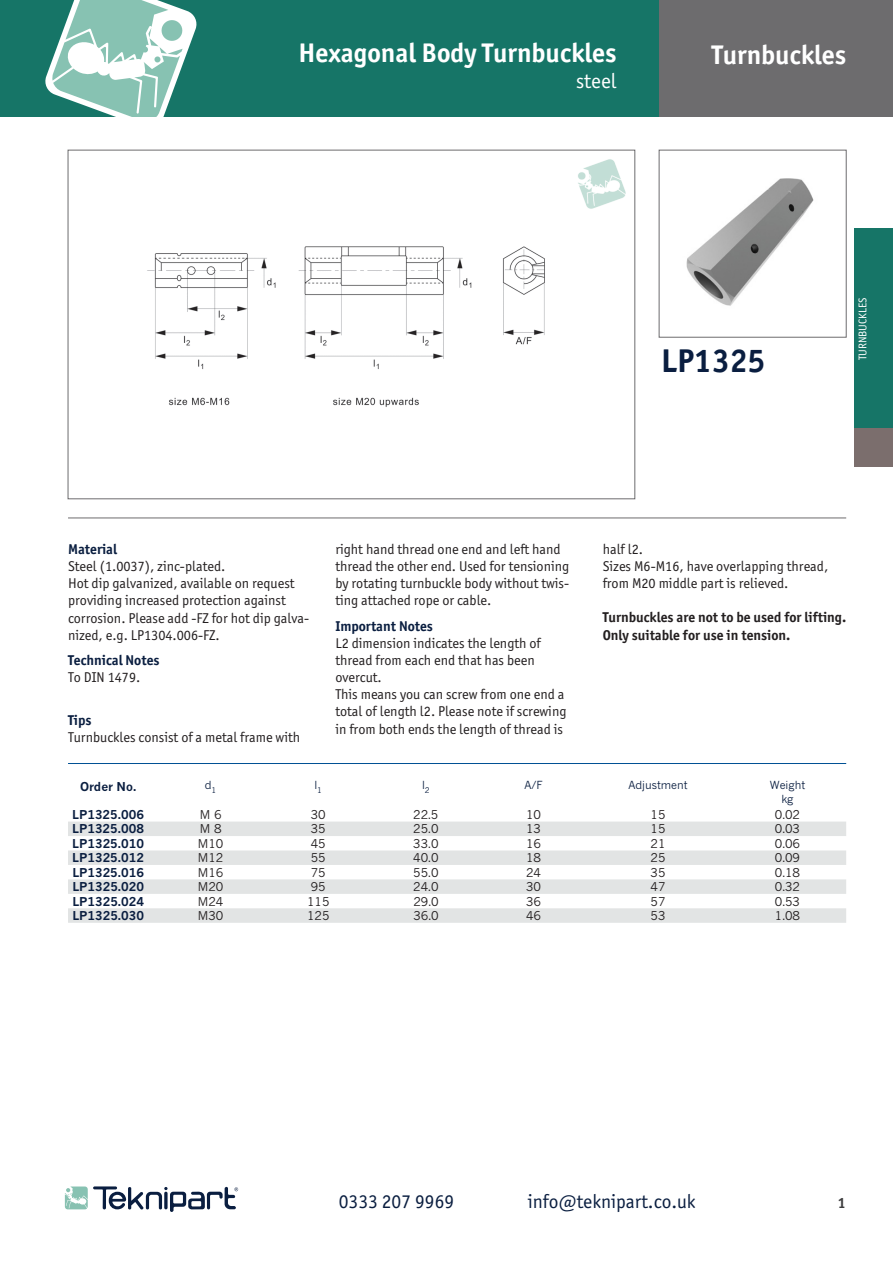
<style>
.page{position:relative;width:893px;height:1263px;background:#fff}
.page>*{position:absolute;margin:0;border:0;box-sizing:border-box;transform-origin:0 0}
.t1{font:700 33px "Officina Sans ITC Pro";color:#0a1e40}
.t2{font:700 27px "Officina Sans ITC Pro";color:#fff}
.t3{font:21px "Officina Sans ITC Pro";color:#fff}
.t4{font:19.5px "Officina Sans ITC Pro";color:#0a1e40}
.t5{font:700 15px "Officina Sans ITC Pro";color:#3e3e3f}
.t6{font:14.25px/17.1px "Officina Sans ITC Pro";color:#231f20}
.t7{font:700 14.25px/17.1px "Officina Sans ITC Pro";color:#231f20}
.t8{font:700 14.25px "Officina Sans ITC Pro";color:#0a1e40}
.t9{font:12px "News Gothic MT Pro";color:#231f20}
.t10{font:700 12px "News Gothic MT Pro";color:#0a1e40}
.t11{font:11.25px "Officina Sans ITC Pro";color:#fff}
.t12{font:11.1px/13.2px "News Gothic MT Pro";color:#0a1e40;text-align:center}
</style>
<div class="page">
<div style="left:0;top:0;width:659px;height:116px;background:#167567"></div>
<svg style="left:45px;top:0;width:152px;height:116px"></svg>
<div style="left:659px;top:0;width:234px;height:116px;background:#6d6c6e"></div>
<div style="left:855px;top:228px;width:38px;height:200px;background:#167567"></div>
<div style="left:855px;top:428px;width:38px;height:38px;background:#7b6e6d"></div>
<svg style="left:68px;top:821px;width:778px;height:102px;fill:#e2e4e4"></svg>
<img style="left:147px;top:246px;width:398px;height:161px">
<img style="left:578px;top:159px;width:48px;height:50px">
<div style="left:659px;top:150px;width:187px;height:187px;border:1px solid #6d6c6e"></div>
<img style="left:686px;top:178px;width:128px;height:128px">
<svg style="left:64px;top:1185px;width:25px;height:25px"></svg>
<svg style="left:65px;top:1186px;width:173px;height:26px"></svg>
<hr style="left:68px;top:518px;width:778px;height:1px;background:#6d6c6e">
<hr style="left:68px;top:763px;width:778px;height:1px;background:#015194">
<h2 class="t2" style="left:298px;top:36px;width:320px">Hexagonal Body Turnbuckles</h2>
<h3 class="t3" style="left:576px;top:69px;width:42px">steel</h3>
<h2 class="t2" style="left:712px;top:38px;width:136px">Turnbuckles</h2>
<h1 class="t1" style="left:661px;top:340px;width:105px">LP1325</h1>
<p class="t11" style="left:856px;top:360px;width:65px;rotate:-90deg">TURNBUCKLES</p>
<p class="t8" style="left:68px;top:540px;width:51px">Material</p>
<p class="t6" style="left:68px;top:558px;width:242px">Steel (1.0037), zinc-plated.<br>Hot dip galvanized, available on request providing increased protection against corrosion. Please add -FZ for hot dip galva&shy;nized, e.g. LP1304.006-FZ.</p>
<p class="t8" style="left:68px;top:651px;width:93px">Technical Notes</p>
<p class="t6" style="left:68px;top:669px;width:74px">To DIN 1479.</p>
<p class="t8" style="left:68px;top:711px;width:25px">Tips</p>
<p class="t6" style="left:68px;top:729px;width:234px">Turnbuckles consist of a metal frame with</p>
<p class="t6" style="left:335px;top:541px;width:235px">right hand thread one end and left hand thread the other end. Used for tensioning by rotating turnbuckle body without twis&shy;ting attached rope or cable.</p>
<p class="t8" style="left:335px;top:617px;width:99px">Important Notes</p>
<p class="t6" style="left:335px;top:635px;width:233px">L2 dimension indicates the length of thread from each end that has been overcut.<br>This means you can screw from one end a total of length l2. Please note if screwing in from both ends the length of thread is</p>
<p class="t6" style="left:603px;top:541px;width:227px">half l2.<br>Sizes M6-M16, have overlapping thread, from M20 middle part is relieved.</p>
<p class="t7" style="left:603px;top:609px;width:245px">Turnbuckles are not to be used for lifting.<br>Only suitable for use in tension.</p>
<p class="t10" style="left:80px;top:779px;width:58px">Order No.</p>
<p class="t12" style="left:205px;top:779px;width:13px">d<sub>1</sub></p>
<p class="t12" style="left:314px;top:779px;width:9px">l<sub>1</sub></p>
<p class="t12" style="left:422px;top:779px;width:9px">l<sub>2</sub></p>
<p class="t12" style="left:524px;top:779px;width:20px">A/F</p>
<p class="t12" style="left:628px;top:779px;width:61px">Adjustment</p>
<p class="t12" style="left:770px;top:779px;width:37px">Weight kg</p>
<p class="t10" style="left:72px;top:807px;width:73px">LP1325.006</p>
<p class="t9" style="left:200px;top:807px;width:23px">M 6</p>
<p class="t9" style="left:311px;top:807px;width:16px">30</p>
<p class="t9" style="left:413px;top:807px;width:27px">22.5</p>
<p class="t9" style="left:526px;top:807px;width:16px">10</p>
<p class="t9" style="left:650px;top:807px;width:16px">15</p>
<p class="t9" style="left:775px;top:807px;width:27px">0.02</p>
<p class="t10" style="left:72px;top:822px;width:73px">LP1325.008</p>
<p class="t9" style="left:200px;top:822px;width:23px">M 8</p>
<p class="t9" style="left:311px;top:822px;width:16px">35</p>
<p class="t9" style="left:413px;top:822px;width:27px">25.0</p>
<p class="t9" style="left:526px;top:822px;width:16px">13</p>
<p class="t9" style="left:650px;top:822px;width:16px">15</p>
<p class="t9" style="left:775px;top:822px;width:27px">0.03</p>
<p class="t10" style="left:72px;top:836px;width:73px">LP1325.010</p>
<p class="t9" style="left:198px;top:836px;width:27px">M10</p>
<p class="t9" style="left:311px;top:836px;width:16px">45</p>
<p class="t9" style="left:413px;top:836px;width:27px">33.0</p>
<p class="t9" style="left:526px;top:836px;width:16px">16</p>
<p class="t9" style="left:650px;top:836px;width:16px">21</p>
<p class="t9" style="left:775px;top:836px;width:27px">0.06</p>
<p class="t10" style="left:72px;top:850px;width:73px">LP1325.012</p>
<p class="t9" style="left:198px;top:851px;width:27px">M12</p>
<p class="t9" style="left:311px;top:851px;width:16px">55</p>
<p class="t9" style="left:413px;top:851px;width:27px">40.0</p>
<p class="t9" style="left:526px;top:851px;width:16px">18</p>
<p class="t9" style="left:650px;top:851px;width:16px">25</p>
<p class="t9" style="left:775px;top:851px;width:27px">0.09</p>
<p class="t10" style="left:72px;top:865px;width:73px">LP1325.016</p>
<p class="t9" style="left:198px;top:865px;width:27px">M16</p>
<p class="t9" style="left:311px;top:865px;width:16px">75</p>
<p class="t9" style="left:413px;top:865px;width:27px">55.0</p>
<p class="t9" style="left:526px;top:865px;width:16px">24</p>
<p class="t9" style="left:651px;top:865px;width:16px">35</p>
<p class="t9" style="left:775px;top:865px;width:27px">0.18</p>
<p class="t10" style="left:72px;top:879px;width:73px">LP1325.020</p>
<p class="t9" style="left:198px;top:879px;width:27px">M20</p>
<p class="t9" style="left:311px;top:879px;width:16px">95</p>
<p class="t9" style="left:413px;top:879px;width:27px">24.0</p>
<p class="t9" style="left:526px;top:879px;width:16px">30</p>
<p class="t9" style="left:651px;top:879px;width:16px">47</p>
<p class="t9" style="left:775px;top:879px;width:27px">0.32</p>
<p class="t10" style="left:72px;top:894px;width:73px">LP1325.024</p>
<p class="t9" style="left:198px;top:894px;width:27px">M24</p>
<p class="t9" style="left:307px;top:894px;width:24px">115</p>
<p class="t9" style="left:413px;top:894px;width:27px">29.0</p>
<p class="t9" style="left:526px;top:894px;width:16px">36</p>
<p class="t9" style="left:651px;top:894px;width:16px">57</p>
<p class="t9" style="left:775px;top:894px;width:27px">0.53</p>
<p class="t10" style="left:72px;top:908px;width:73px">LP1325.030</p>
<p class="t9" style="left:198px;top:908px;width:27px">M30</p>
<p class="t9" style="left:307px;top:908px;width:24px">125</p>
<p class="t9" style="left:413px;top:908px;width:27px">36.0</p>
<p class="t9" style="left:526px;top:908px;width:16px">46</p>
<p class="t9" style="left:651px;top:908px;width:16px">53</p>
<p class="t9" style="left:775px;top:908px;width:27px">1.08</p>
<h3 class="t4" style="left:339px;top:1189px;width:117px">0333 207 9969</h3>
<h3 class="t4" style="left:528px;top:1189px;width:169px">info@teknipart.co.uk</h3>
<p class="t5" style="left:838px;top:1193px;width:10px">1</p>
</div>
